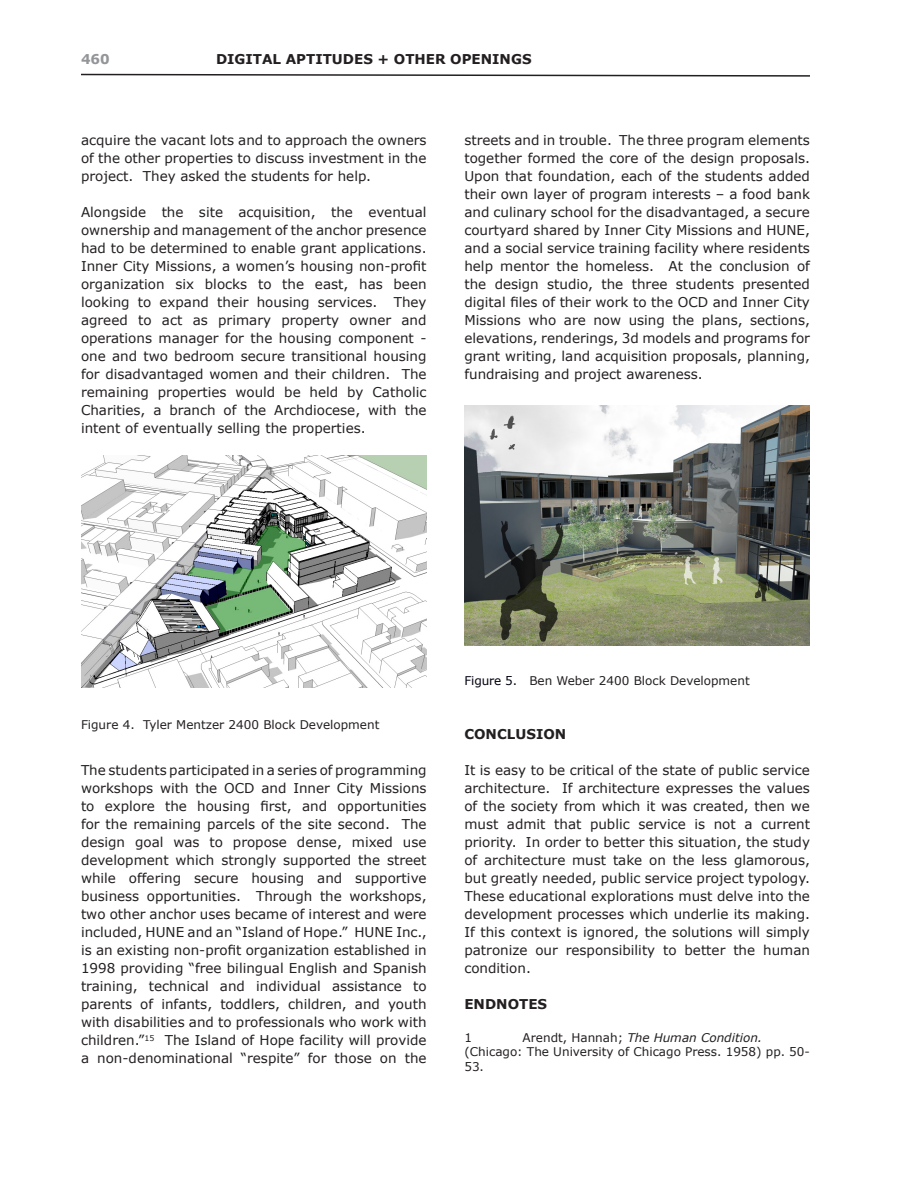
<style>
.page{position:relative;width:918px;height:1188px;background:#fff}
.page>*{position:absolute;margin:0;border:0;box-sizing:border-box;transform-origin:0 0}
.t1{font:13.5px/18px "Verdana";color:#231f20;text-align:justify}
.t2{font:700 13.5px "Verdana";color:#231f20}
.t3{font:700 13.5px "Verdana";color:#939598}
.Endnote_Text{font:12px/14.4px "Verdana";color:#231f20}
.s1{color:#00000f}
.s2{font-style:italic}
</style>
<div class="page">
<svg style="left:81px;top:73px;width:729px;height:4px"></svg>
<img style="left:81px;top:455px;width:346px;height:232px">
<img style="left:464px;top:405px;width:346px;height:241px">
<p class="t3" style="left:81px;top:51px;width:30px">460</p>
<p class="t2" style="left:216px;top:51px;width:317px">DIGITAL APTITUDES + OTHER OPENINGS</p>
<p class="t1" style="left:81px;top:131px;width:347px">acquire the vacant lots and to approach the owners of the other properties to discuss investment in the project. They asked the students for help.</p>
<p class="t1" style="left:81px;top:203px;width:347px">Alongside the site acquisition, the eventual ownership and management of the anchor presence had to be determined to enable grant applications.<br>Inner City Missions, a women’s housing non-profit organization six blocks to the east, has been looking to expand their housing services. They agreed to act as primary property owner and operations manager for the housing component - one and two bedroom secure transitional housing for disadvantaged women and their children. The remaining properties would be held by Catholic Charities, a branch of the Archdiocese, with the intent of eventually selling the properties.</p>
<p class="t1" style="left:464px;top:131px;width:347px">streets and in trouble. The three program elements together formed the core of the design proposals.<br>Upon that foundation, each of the students added their own layer of program interests – a food bank and culinary school for the disadvantaged, a secure courtyard shared by Inner City Missions and HUNE, and a social service training facility where residents help mentor the homeless. At the conclusion of the design studio, the three students presented digital files of their work to the OCD and Inner City Missions who are now using the plans, sections, elevations, renderings, 3d models and programs for grant writing, land acquisition proposals, planning, fundraising and project awareness.</p>
<p class="Endnote_Text" style="left:81px;top:717px;width:300px">Figure 4. Tyler Mentzer 2400 Block Development</p>
<p class="t1" style="left:81px;top:761px;width:347px">The students participated in a series of programming workshops with the OCD and Inner City Missions to explore the housing first, and opportunities for the remaining parcels of the site second. The design goal was to propose dense, mixed use development which strongly supported the street while offering secure housing and supportive business opportunities. Through the workshops, two other anchor uses became of interest and were included, HUNE and an “Island of Hope.” HUNE Inc., is an existing non-profit organization established in 1998 providing “free bilingual English and Spanish training, technical and individual assistance to parents of infants, toddlers, children, and youth with disabilities and to professionals who work with children.”<sup>15</sup> The Island of Hope facility will provide a non-denominational “respite” for those on the</p>
<p class="Endnote_Text" style="left:464px;top:674px;width:287px"><span class="s1">Figure 5.</span> Ben Weber 2400 Block Development</p>
<p class="t2" style="left:464px;top:726px;width:103px">CONCLUSION</p>
<p class="t1" style="left:464px;top:761px;width:347px">It is easy to be critical of the state of public service architecture. If architecture expresses the values of the society from which it was created, then we must admit that public service is not a current priority. In order to better this situation, the study of architecture must take on the less glamorous, but greatly needed, public service project typology.<br>These educational explorations must delve into the development processes which underlie its making.<br>If this context is ignored, the solutions will simply patronize our responsibility to better the human condition.</p>
<p class="t2" style="left:464px;top:996px;width:84px">ENDNOTES</p>
<p class="Endnote_Text" style="left:464px;top:1030px;width:9px">1</p>
<p class="Endnote_Text" style="left:464px;top:1030px;width:347px;text-indent:58px">Arendt, Hannah; <span class="s2">The Human Condition. </span>(Chicago: The University of Chicago Press. 1958) pp. 50-<br>53.</p>
</div>
